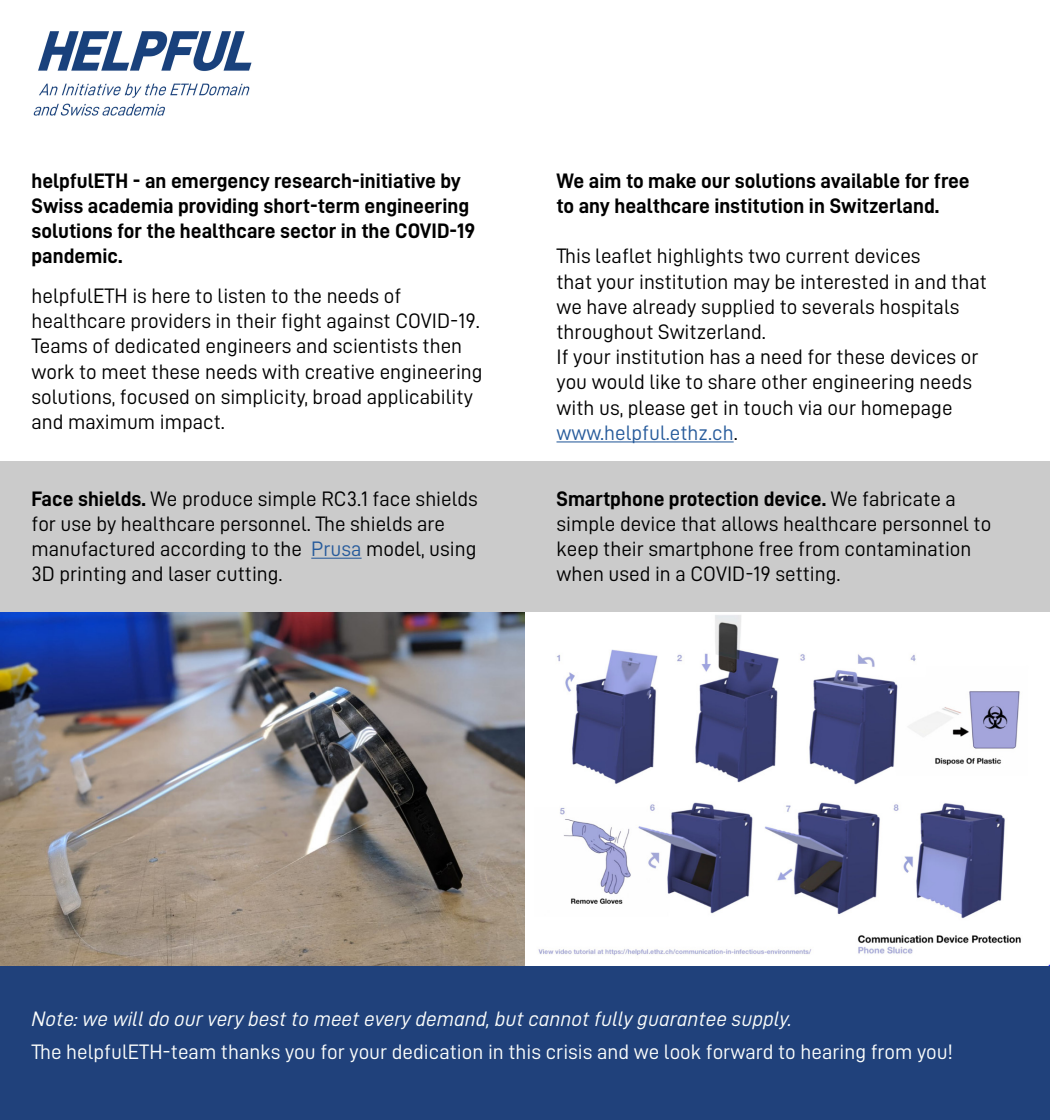
<style>
.page{position:relative;width:1050px;height:1120px;background:#fff}
.page>*{position:absolute;margin:0;border:0;box-sizing:border-box;transform-origin:0 0}
.t1{font:21px/25.2px "D DIN";color:#000}
.t2{font:21px/25.2px "D DIN Bold";color:#000}
.t3{font:21px "D DIN";color:#fcfefc}
.t4{font:21px "D DIN Italic";color:#fcfefc}
.s1{color:#275b9b}
.s2{font-family:"D DIN Bold"}
.s3{font-family:"D DIN"}
</style>
<div class="page">
<div style="left:527px;top:875px;width:523px;height:245px;background:#20417b"></div>
<div style="left:0;top:727px;width:578px;height:393px;background:#20417b"></div>
<div style="left:0;top:461px;width:1050px;height:505px;background:#cbcbcb"></div>
<hr style="left:556px;top:441px;width:178px;height:1px;background:#275b9b">
<hr style="left:311px;top:558px;width:51px;height:1px;background:#275b9b">
<img style="left:33px;top:31px;width:219px;height:85px">
<img style="left:0;top:612px;width:1050px;height:354px">
<p class="t2" style="left:32px;top:168px;width:445px">helpfulETH - an emergency research-initiative by Swiss academia providing short-term engineering solutions for the healthcare sector in the COVID-19 pandemic.</p>
<p class="t2" style="left:556px;top:168px;width:415px">We aim to make our solutions available for free to any healthcare institution in Switzerland.</p>
<p class="t1" style="left:556px;top:243px;width:432px">This leaflet highlights two current devices<br>that your institution may be interested in and that we have already supplied to severals hospitals throughout Switzerland.<br>If your institution has a need for these devices or you would like to share other engineering needs with us, please get in touch via our homepage <span class="s1">www.helpful.ethz.ch</span>.</p>
<p class="t1" style="left:32px;top:283px;width:453px">helpfulETH is here to listen to the needs of healthcare providers in their fight against COVID-19.<br>Teams of dedicated engineers and scientists then work to meet these needs with creative engineering solutions, focused on simplicity, broad applicability and maximum impact.</p>
<p class="t1" style="left:32px;top:486px;width:448px"><span class="s2">Face shields.</span> We produce simple RC3.1 face shields for use by healthcare personnel. The shields are manufactured according to the <span class="s1">Prusa</span> model, using 3D printing and laser cutting.</p>
<p class="t2" style="left:556px;top:485px;width:401px">Smartphone protection device. <span class="s3">We fabricate a</span></p>
<p class="t1" style="left:556px;top:511px;width:436px">simple device that allows healthcare personnel to keep their smartphone free from contamination when used in a COVID-19 setting.</p>
<p class="t4" style="left:32px;top:1008px;width:763px">Note: we will do our very best to meet every demand, but cannot fully guarantee supply.</p>
<p class="t3" style="left:32px;top:1040px;width:923px">The helpfulETH-team thanks you for your dedication in this crisis and we look forward to hearing from you!</p>
</div>
